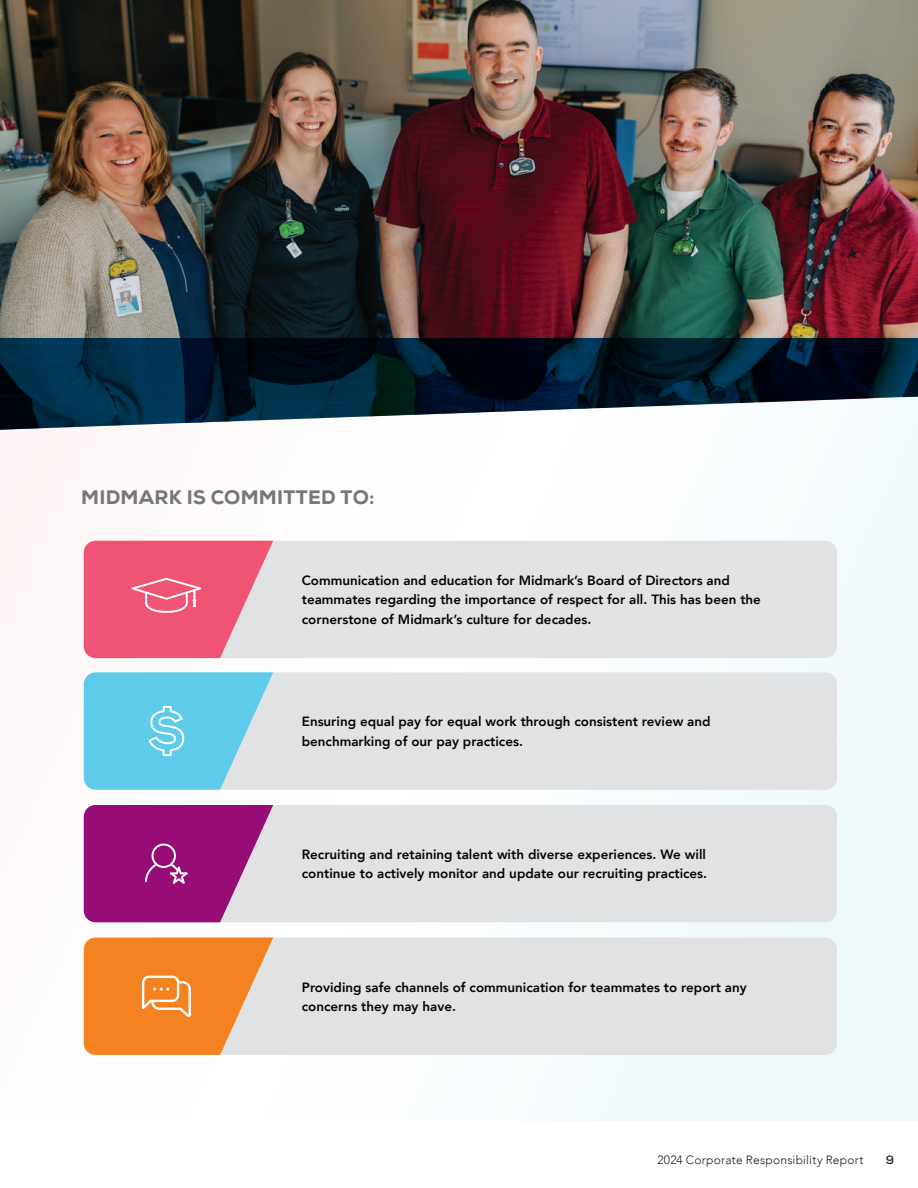
<style>
.page{position:relative;width:918px;height:1188px;background:#fff}
.page>*{position:absolute;margin:0;border:0;box-sizing:border-box;transform-origin:0 0}
.t1{font:800 19.5px "Nexa";letter-spacing:.015em;color:#74777c}
.t2{font:800 13.35px/19.4px "Avenir";color:#050504}
.t3{font:300 12px "Avenir";letter-spacing:.02em;color:#231f20}
.t4{font:700 12px "Nexa";color:#231f20}
</style>
<div class="page">
<div style="left:0;top:0;width:918px;height:1120px;background:linear-gradient(to right,#fffbfb,#f2fbfe)"></div>
<img style="left:0;top:0;width:918px;height:338px">
<svg style="left:0;top:338px;width:918px;height:125px"></svg>
<div style="left:273px;top:672px;width:564px;height:118px;background:#e1e2e4"></div>
<svg style="left:84px;top:672px;width:189px;height:118px;background:#73cfe8"></svg>
<div style="left:273px;top:541px;width:564px;height:117px;background:#e1e2e4"></div>
<div style="left:273px;top:805px;width:564px;height:117px;background:#e1e2e4"></div>
<svg style="left:84px;top:805px;width:189px;height:117px;background:#a22d87"></svg>
<div style="left:273px;top:938px;width:564px;height:117px;background:#e1e2e4"></div>
<svg style="left:84px;top:938px;width:189px;height:117px;background:#f29241"></svg>
<svg style="left:84px;top:541px;width:189px;height:117px;background:#ee6b86"></svg>
<h1 class="t1" style="left:81px;top:485px;width:295px">MIDMARK IS COMMITTED TO:</h1>
<p class="t2" style="left:302px;top:571px;width:461px">Communication and education for Midmark’s Board of Directors and teammates regarding the importance of respect for all. This has been the cornerstone of Midmark’s culture for decades.</p>
<p class="t2" style="left:302px;top:712px;width:410px">Ensuring equal pay for equal work through consistent review and benchmarking of our pay practices.</p>
<p class="t2" style="left:302px;top:845px;width:407px">Recruiting and retaining talent with diverse experiences. We will continue to actively monitor and update our recruiting practices.</p>
<p class="t2" style="left:302px;top:977px;width:446px">Providing safe channels of communication for teammates to report any concerns they may have.</p>
<p class="t3" style="left:657px;top:1153px;width:208px">2024 Corporate Responsibility Report</p>
<p class="t4" style="left:886px;top:1152px;width:10px">9</p>
</div>
